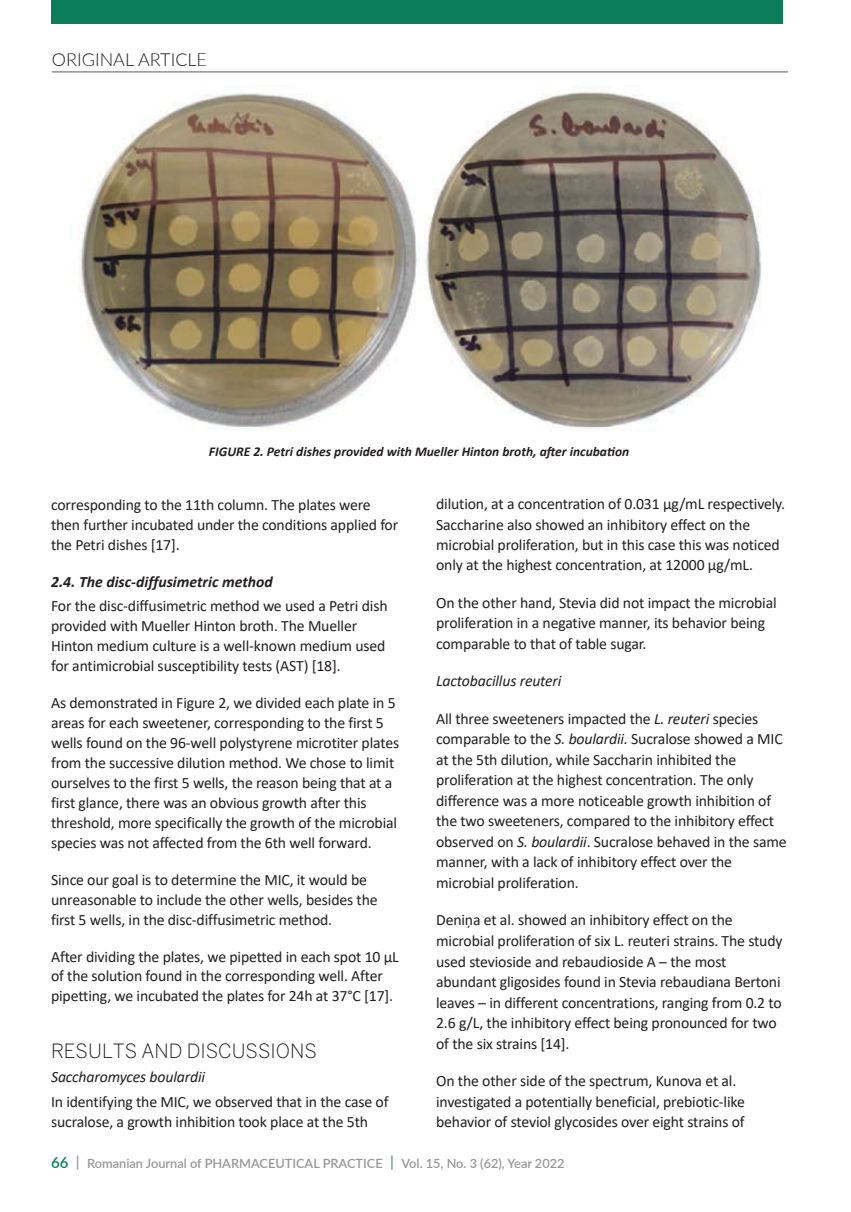
<style>
.page{position:relative;width:851px;height:1212px;background:#fff}
.page>*{position:absolute;margin:0;border:0;box-sizing:border-box;transform-origin:0 0}
.t1{font:19.5px "Benton Sanslight ROM";color:#231f20}
.t2{font:300 18px "Lato";color:#231f20}
.t3{font:15.75px/20.5px "Calibri";letter-spacing:-.01em;color:#231f20}
.t4{font:italic 15.75px "Calibri";letter-spacing:-.01em;color:#231f20}
.t5{font:italic 700 15.75px "Calibri";color:#231f20}
.t6{font:italic 700 13.5px "Calibri";color:#231f20}
.t7{font:600 12.75px "Lato";color:#96989b}
.s1{font-style:italic}
.s2{font-size:15px;color:#0c7d59}
.s3{font-size:15px}
.s4{font-size:15px;color:#65997e}
</style>
<div class="page">
<div style="left:51px;top:0;width:731px;height:23px;background:#0c7d59"></div>
<img style="left:80px;top:85px;width:682px;height:346px">
<hr style="left:52px;top:72px;width:735px;height:1px;background:#58595b">
<p class="t2" style="left:52px;top:47px;width:157px">ORIGINAL ARTICLE</p>
<p class="t6" style="left:209px;top:442px;width:421px">FIGURE 2. Petri dishes provided with Mueller Hinton broth, after incubation</p>
<p class="t3" style="left:436px;top:494px;width:350px">dilution, at a concentration of 0.031 μg/mL respectively.<br>Saccharine also showed an inhibitory effect on the microbial proliferation, but in this case this was noticed only at the highest concentration, at 12000 μg/mL.</p>
<p class="t3" style="left:436px;top:592px;width:342px">On the other hand, Stevia did not impact the microbial proliferation in a negative manner, its behavior being comparable to that of table sugar.</p>
<p class="t4" style="left:436px;top:670px;width:127px">Lactobacillus reuteri</p>
<p class="t3" style="left:436px;top:708px;width:352px">All three sweeteners impacted the <span class="s1">L. reuteri</span> species comparable to the <span class="s1">S. boulardii.</span> Sucralose showed a MIC at the 5th dilution, while Saccharin inhibited the proliferation at the highest concentration. The only difference was a more noticeable growth inhibition of the two sweeteners, compared to the inhibitory effect observed on <span class="s1">S. boulardii</span>. Sucralose behaved in the same manner, with a lack of inhibitory effect over the microbial proliferation.</p>
<p class="t3" style="left:436px;top:909px;width:348px">Deniņa et al. showed an inhibitory effect on the microbial proliferation of six L. reuteri strains. The study used stevioside and rebaudioside A – the most abundant gligosides found in Stevia rebaudiana Bertoni leaves – in different concentrations, ranging from 0.2 to 2.6 g/L, the inhibitory effect being pronounced for two of the six strains [14].</p>
<p class="t3" style="left:436px;top:1070px;width:310px">On the other side of the spectrum, Kunova et al. investigated a potentially beneficial, prebiotic-like behavior of steviol glycosides over eight strains of</p>
<p class="t3" style="left:51px;top:494px;width:348px;line-height:20px">corresponding to the 11th column. The plates were then further incubated under the conditions applied for the Petri dishes [17].</p>
<p class="t5" style="left:51px;top:570px;width:223px">2.4. The disc-diffusimetric method</p>
<p class="t3" style="left:51px;top:595px;width:338px;line-height:20px">For the disc-diffusimetric method we used a Petri dish provided with Mueller Hinton broth. The Mueller Hinton medium culture is a well-known medium used for antimicrobial susceptibility tests (AST) [18].</p>
<p class="t3" style="left:51px;top:692px;width:349px;line-height:20px">As demonstrated in Figure 2, we divided each plate in 5 areas for each sweetener, corresponding to the first 5 wells found on the 96-well polystyrene microtiter plates from the successive dilution method. We chose to limit ourselves to the first 5 wells, the reason being that at a first glance, there was an obvious growth after this threshold, more specifically the growth of the microbial species was not affected from the 6th well forward.</p>
<p class="t3" style="left:51px;top:869px;width:328px;line-height:20px">Since our goal is to determine the MIC, it would be unreasonable to include the other wells, besides the first 5 wells, in the disc-diffusimetric method.</p>
<p class="t3" style="left:51px;top:946px;width:349px;line-height:20px">After dividing the plates, we pipetted in each spot 10 μL of the solution found in the corresponding well. After pipetting, we incubated the plates for 24h at 37°C [17].</p>
<p class="t1" style="left:51px;top:1039px;width:267px">RESULTS AND DISCUSSIONS</p>
<p class="t4" style="left:51px;top:1066px;width:155px">Saccharomyces boulardii</p>
<p class="t3" style="left:51px;top:1091px;width:339px;line-height:20px">In identifying the MIC, we observed that in the case of sucralose, a growth inhibition took place at the 5th</p>
<p class="t7" style="left:51px;top:1154px;width:515px"><span class="s2">66</span> <span class="s3">|</span> Romanian Journal of PHARMACEUTICAL PRACTICE <span class="s4">|</span> Vol. 15, No. 3 (62), Year 2022</p>
</div>
